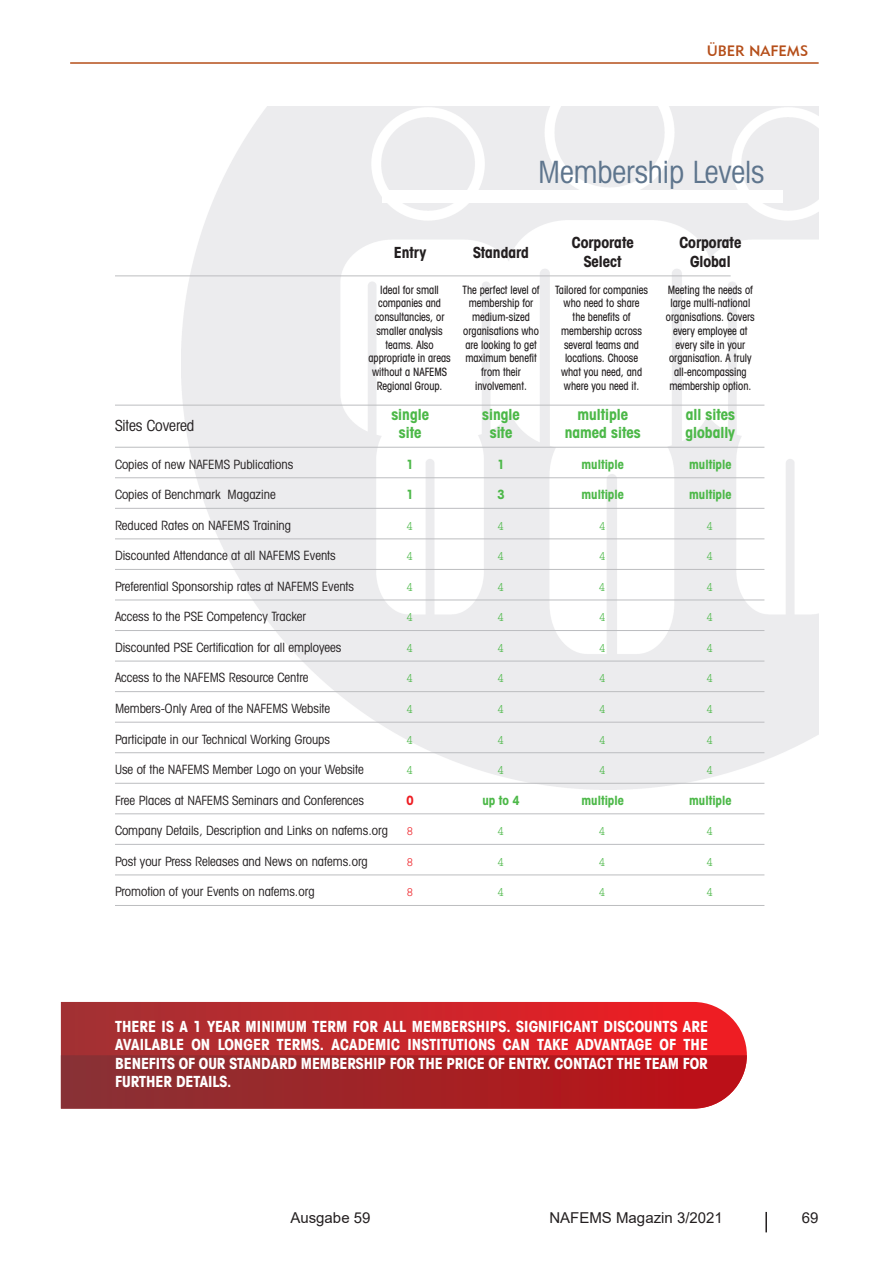
<style>
.page{position:relative;width:893px;height:1263px;background:#fff}
.page>*{position:absolute;margin:0;border:0;box-sizing:border-box;transform-origin:0 0}
.t1{font:condensed 30.6px "Avant Garde IT Cby BT";color:#5e758d}
.t2{font:700 condensed 15.3px/18.3px "Avant Garde IT Cby BT";color:#fff;text-align:justify}
.t3{font:700 condensed 15.3px "Avant Garde IT Cby BT";color:#4cb848}
.t4{font:700 condensed 15.3px "Avant Garde IT Cby BT";color:#231f20}
.t5{font:condensed 15.3px "Avant Garde IT Cby BT";color:#231f20}
.t6{font:15px "Arial";color:#231f20}
.t7{font:15px "Geometric 415 BT Medium A";color:#b54e19}
.t8{font:condensed 12.75px "Avant Garde IT Cby BT";color:#231f20}
.t9{font:700 condensed 12.75px "Avant Garde IT Cby BT";color:#4cb848}
.t10{font:12.75px "Courier";color:#4cb848}
.t11{font:12.75px "Courier";color:#ee1d23}
.t12{font:700 condensed 12.75px "Avant Garde IT Cby BT";color:#ee1d23}
.t13{font:500 condensed 11.4px/13.8px "Avant Garde IT Cby BT";color:#231f20;text-align:center;scale:.9 1}
</style>
<div class="page">
<hr style="left:765px;top:1212px;width:2px;height:20px;background:#231f20">
<hr style="left:70px;top:62px;width:749px;height:2px;background:#b54e19">
<svg style="left:61px;top:1002px;width:686px;height:53px;background:#c92a2e"></svg>
<svg style="left:61px;top:1055px;width:686px;height:53px;background:#a32429"></svg>
<hr style="left:115px;top:276px;width:616px;height:1px;background:#bcbdc0">
<hr style="left:115px;top:405px;width:649px;height:1px;background:#bcbdc0">
<hr style="left:115px;top:447px;width:649px;height:1px;background:#bcbdc0">
<hr style="left:115px;top:477px;width:649px;height:1px;background:#bcbdc0">
<hr style="left:115px;top:508px;width:649px;height:1px;background:#bcbdc0">
<hr style="left:115px;top:539px;width:649px;height:1px;background:#bcbdc0">
<hr style="left:115px;top:569px;width:649px;height:1px;background:#bcbdc0">
<hr style="left:115px;top:600px;width:649px;height:1px;background:#bcbdc0">
<hr style="left:115px;top:630px;width:649px;height:1px;background:#bcbdc0">
<hr style="left:115px;top:661px;width:649px;height:1px;background:#bcbdc0">
<hr style="left:115px;top:691px;width:649px;height:1px;background:#bcbdc0">
<hr style="left:115px;top:722px;width:649px;height:1px;background:#bcbdc0">
<hr style="left:115px;top:752px;width:649px;height:1px;background:#bcbdc0">
<hr style="left:115px;top:783px;width:649px;height:1px;background:#bcbdc0">
<hr style="left:115px;top:813px;width:649px;height:1px;background:#bcbdc0">
<hr style="left:115px;top:844px;width:649px;height:1px;background:#bcbdc0">
<hr style="left:115px;top:875px;width:649px;height:1px;background:#bcbdc0">
<hr style="left:115px;top:905px;width:649px;height:1px;background:#bcbdc0">
<p class="t7" style="left:707px;top:42px;width:103px">ÜBER NAFEMS</p>
<h1 class="t1" style="left:538px;top:153px;width:228px">Membership Levels</h1>
<p class="t4" style="left:394px;top:243px;width:34px">Entry</p>
<p class="t4" style="left:473px;top:243px;width:57px">Standard</p>
<p class="t4" style="left:572px;top:234px;width:63px">Corporate</p>
<p class="t4" style="left:679px;top:234px;width:63px">Corporate</p>
<p class="t4" style="left:584px;top:252px;width:39px">Select</p>
<p class="t4" style="left:690px;top:252px;width:42px">Global</p>
<p class="t5" style="left:115px;top:416px;width:81px">Sites Covered</p>
<p class="t13" style="left:368px;top:283px;width:93px">Ideal for small companies and consultancies, or smaller analysis teams. Also appropriate in areas without a NAFEMS<br>Regional Group.</p>
<p class="t13" style="left:462px;top:283px;width:87px">The perfect level of membership for medium-sized organisations who are looking to get maximum benefit from their involvement.</p>
<p class="t13" style="left:555px;top:283px;width:104px">Tailored for companies who need to share<br>the benefits of membership across several teams and locations. Choose what you need, and where you need it.</p>
<p class="t13" style="left:666px;top:283px;width:100px">Meeting the needs of large multi-national organisations. Covers every employee at every site in your organisation. A truly all-encompassing membership option.</p>
<p class="t3" style="left:391px;top:405px;width:39px">single</p>
<p class="t3" style="left:482px;top:405px;width:39px">single</p>
<p class="t3" style="left:577px;top:405px;width:52px">multiple</p>
<p class="t3" style="left:686px;top:405px;width:51px">all sites</p>
<p class="t3" style="left:399px;top:423px;width:24px">site</p>
<p class="t3" style="left:490px;top:423px;width:24px">site</p>
<p class="t3" style="left:565px;top:423px;width:77px">named sites</p>
<p class="t3" style="left:685px;top:423px;width:51px">globally</p>
<p class="t8" style="left:115px;top:456px;width:180px">Copies of new NAFEMS Publications</p>
<p class="t9" style="left:407px;top:456px;width:9px">1</p>
<p class="t9" style="left:497px;top:456px;width:9px">1</p>
<p class="t9" style="left:582px;top:456px;width:44px">multiple</p>
<p class="t9" style="left:689px;top:456px;width:44px">multiple</p>
<p class="t8" style="left:115px;top:487px;width:162px">Copies of Benchmark Magazine</p>
<p class="t9" style="left:407px;top:487px;width:9px">1</p>
<p class="t9" style="left:497px;top:487px;width:9px">3</p>
<p class="t9" style="left:582px;top:487px;width:44px">multiple</p>
<p class="t9" style="left:689px;top:487px;width:44px">multiple</p>
<p class="t8" style="left:115px;top:517px;width:178px">Reduced Rates on NAFEMS Training</p>
<p class="t10" style="left:406px;top:519px;width:9px">4</p>
<p class="t10" style="left:497px;top:519px;width:9px">4</p>
<p class="t10" style="left:599px;top:519px;width:9px">4</p>
<p class="t10" style="left:706px;top:519px;width:9px">4</p>
<p class="t8" style="left:115px;top:548px;width:222px">Discounted Attendance at all NAFEMS Events</p>
<p class="t10" style="left:406px;top:549px;width:9px">4</p>
<p class="t10" style="left:497px;top:549px;width:9px">4</p>
<p class="t10" style="left:599px;top:549px;width:9px">4</p>
<p class="t10" style="left:706px;top:549px;width:9px">4</p>
<p class="t8" style="left:115px;top:578px;width:241px">Preferential Sponsorship rates at NAFEMS Events</p>
<p class="t10" style="left:406px;top:580px;width:9px">4</p>
<p class="t10" style="left:497px;top:580px;width:9px">4</p>
<p class="t10" style="left:599px;top:580px;width:9px">4</p>
<p class="t10" style="left:706px;top:580px;width:9px">4</p>
<p class="t8" style="left:115px;top:609px;width:193px">Access to the PSE Competency Tracker</p>
<p class="t10" style="left:406px;top:611px;width:9px">4</p>
<p class="t10" style="left:497px;top:611px;width:9px">4</p>
<p class="t10" style="left:599px;top:611px;width:9px">4</p>
<p class="t10" style="left:706px;top:611px;width:9px">4</p>
<p class="t8" style="left:115px;top:640px;width:228px">Discounted PSE Certification for all employees</p>
<p class="t10" style="left:406px;top:641px;width:9px">4</p>
<p class="t10" style="left:497px;top:641px;width:9px">4</p>
<p class="t10" style="left:599px;top:641px;width:9px">4</p>
<p class="t10" style="left:706px;top:641px;width:9px">4</p>
<p class="t8" style="left:115px;top:670px;width:195px">Access to the NAFEMS Resource Centre</p>
<p class="t10" style="left:406px;top:672px;width:9px">4</p>
<p class="t10" style="left:497px;top:672px;width:9px">4</p>
<p class="t10" style="left:599px;top:672px;width:9px">4</p>
<p class="t10" style="left:706px;top:672px;width:9px">4</p>
<p class="t8" style="left:115px;top:701px;width:217px">Members-Only Area of the NAFEMS Website</p>
<p class="t10" style="left:406px;top:702px;width:9px">4</p>
<p class="t10" style="left:497px;top:702px;width:9px">4</p>
<p class="t10" style="left:599px;top:702px;width:9px">4</p>
<p class="t10" style="left:706px;top:702px;width:9px">4</p>
<p class="t8" style="left:115px;top:731px;width:217px">Participate in our Technical Working Groups</p>
<p class="t10" style="left:406px;top:733px;width:9px">4</p>
<p class="t10" style="left:497px;top:733px;width:9px">4</p>
<p class="t10" style="left:599px;top:733px;width:9px">4</p>
<p class="t10" style="left:706px;top:733px;width:9px">4</p>
<p class="t8" style="left:115px;top:762px;width:250px">Use of the NAFEMS Member Logo on your Website</p>
<p class="t10" style="left:406px;top:763px;width:9px">4</p>
<p class="t10" style="left:497px;top:763px;width:9px">4</p>
<p class="t10" style="left:599px;top:763px;width:9px">4</p>
<p class="t10" style="left:706px;top:763px;width:9px">4</p>
<p class="t8" style="left:115px;top:792px;width:251px">Free Places at NAFEMS Seminars and Conferences</p>
<p class="t12" style="left:407px;top:792px;width:9px">0</p>
<p class="t9" style="left:482px;top:792px;width:39px">up to 4</p>
<p class="t9" style="left:582px;top:792px;width:44px">multiple</p>
<p class="t9" style="left:689px;top:792px;width:44px">multiple</p>
<p class="t8" style="left:115px;top:823px;width:274px">Company Details, Description and Links on nafems.org</p>
<p class="t11" style="left:406px;top:824px;width:9px">8</p>
<p class="t10" style="left:497px;top:824px;width:9px">4</p>
<p class="t10" style="left:599px;top:824px;width:9px">4</p>
<p class="t10" style="left:706px;top:824px;width:9px">4</p>
<p class="t8" style="left:115px;top:853px;width:254px">Post your Press Releases and News on nafems.org</p>
<p class="t11" style="left:406px;top:855px;width:9px">8</p>
<p class="t10" style="left:497px;top:855px;width:9px">4</p>
<p class="t10" style="left:599px;top:855px;width:9px">4</p>
<p class="t10" style="left:706px;top:855px;width:9px">4</p>
<p class="t8" style="left:115px;top:884px;width:201px">Promotion of your Events on nafems.org</p>
<p class="t11" style="left:406px;top:885px;width:9px">8</p>
<p class="t10" style="left:497px;top:885px;width:9px">4</p>
<p class="t10" style="left:599px;top:885px;width:9px">4</p>
<p class="t10" style="left:706px;top:885px;width:9px">4</p>
<p class="t2" style="left:115px;top:1017px;width:594px">THERE IS A 1 YEAR MINIMUM TERM FOR ALL MEMBERSHIPS. SIGNIFICANT DISCOUNTS ARE AVAILABLE ON LONGER TERMS. ACADEMIC INSTITUTIONS CAN TAKE ADVANTAGE OF THE BENEFITS OF OUR STANDARD MEMBERSHIP FOR THE PRICE OF ENTRY. CONTACT THE TEAM FOR FURTHER DETAILS.</p>
<p class="t6" style="left:290px;top:1207px;width:82px">Ausgabe 59</p>
<p class="t6" style="left:549px;top:1207px;width:175px">NAFEMS Magazin 3/2021</p>
<p class="t6" style="left:802px;top:1207px;width:18px">69</p>
</div>
